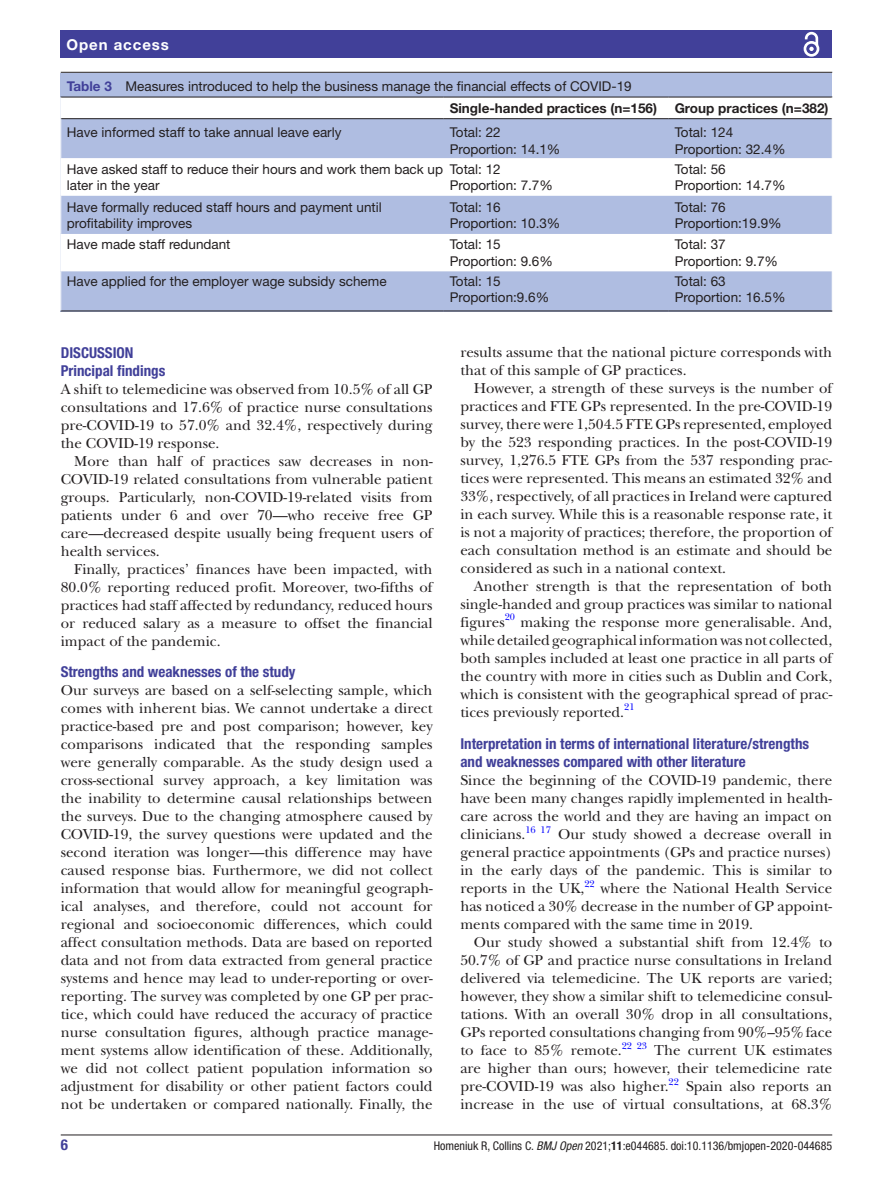
<style>
.page{position:relative;width:893px;height:1191px;background:#fff}
.page>*{position:absolute;margin:0;border:0;box-sizing:border-box;transform-origin:0 0}
.t1{font:15px/18px "New Baskerville";color:#231f20;text-align:justify}
.t2{font:700 condensed 15px/18px "Helvetica Neue LT Std";color:#414099}
.t3{font:700 15px "Helvetica Neue LT Std";letter-spacing:.065em;color:#fff}
.t4{font:13.5px/16.2px "Helvetica Neue LT Std";color:#231f20}
.t5{font:700 13.5px "Helvetica Neue LT Std";color:#231f20}
.t6{font:condensed 12px "Helvetica Neue LT Std";color:#231f20}
.t7{font:9.9px "New Baskerville";color:#00f}
.s1{font-weight:700;color:#414099}
.s2{font-weight:700}
.s3{font-style:italic}
</style>
<div class="page">
<hr style="left:61px;top:1134px;width:771px;height:1px;background:#231f20">
<div style="left:61px;top:31px;width:771px;height:27px;background:#414099"></div>
<svg style="left:803px;top:31px;width:17px;height:26px"></svg>
<div style="left:61px;top:73px;width:771px;height:238px;background:#afbde1"></div>
<hr style="left:61px;top:72px;width:771px;height:1px;background:#231f20">
<div style="left:61px;top:98px;width:771px;height:20px;background:#fff"></div>
<svg style="left:61px;top:119px;width:771px;height:191px"></svg>
<hr style="left:61px;top:97px;width:383px;height:1px;background:#231f20">
<hr style="left:61px;top:118px;width:383px;height:1px;background:#231f20">
<hr style="left:444px;top:97px;width:225px;height:1px;background:#231f20">
<hr style="left:444px;top:118px;width:225px;height:1px;background:#231f20">
<hr style="left:669px;top:97px;width:163px;height:1px;background:#231f20">
<hr style="left:669px;top:118px;width:163px;height:1px;background:#231f20">
<hr style="left:61px;top:310px;width:383px;height:1px;background:#231f20">
<hr style="left:444px;top:310px;width:225px;height:1px;background:#231f20">
<hr style="left:669px;top:310px;width:163px;height:1px;background:#231f20">
<svg style="left:60px;top:97px;width:1px;height:22px"></svg>
<p class="t3" style="left:66px;top:35px;width:104px">Open access</p>
<p class="t4" style="left:450px;top:75px;width:209px;line-height:22px;text-indent:-383px"><span class="s1">Table 3</span> Measures introduced to help the business manage the financial effects of COVID-19<br><span class="s2">Single-handed practices (n=156)</span></p>
<p class="t5" style="left:675px;top:99px;width:155px">Group practices (n=382)</p>
<p class="t4" style="left:67px;top:124px;width:276px">Have informed staff to take annual leave early</p>
<p class="t4" style="left:450px;top:124px;width:112px">Total: 22<br>Proportion: 14.1%</p>
<p class="t4" style="left:675px;top:124px;width:112px">Total: 124<br>Proportion: 32.4%</p>
<p class="t4" style="left:67px;top:161px;width:378px">Have asked staff to reduce their hours and work them back up later in the year</p>
<p class="t4" style="left:450px;top:161px;width:105px">Total: 12<br>Proportion: 7.7%</p>
<p class="t4" style="left:675px;top:161px;width:112px">Total: 56<br>Proportion: 14.7%</p>
<p class="t4" style="left:67px;top:198px;width:317px">Have formally reduced staff hours and payment until profitability improves</p>
<p class="t4" style="left:450px;top:198px;width:112px">Total: 16<br>Proportion: 10.3%</p>
<p class="t4" style="left:675px;top:198px;width:109px">Total: 76<br>Proportion:19.9%</p>
<p class="t4" style="left:67px;top:236px;width:165px">Have made staff redundant</p>
<p class="t4" style="left:450px;top:236px;width:105px">Total: 15<br>Proportion: 9.6%</p>
<p class="t4" style="left:675px;top:236px;width:105px">Total: 37<br>Proportion: 9.7%</p>
<p class="t4" style="left:67px;top:273px;width:321px">Have applied for the employer wage subsidy scheme</p>
<p class="t4" style="left:450px;top:273px;width:101px">Total: 15<br>Proportion:9.6%</p>
<p class="t4" style="left:675px;top:273px;width:112px">Total: 63<br>Proportion: 16.5%</p>
<p class="t2" style="left:61px;top:343px;width:106px">DISCUSSION<br>Principal findings</p>
<p class="t1" style="left:61px;top:380px;width:373px">A shift to telemedicine was observed from 10.5% of all GP consultations and 17.6% of practice nurse consultations pre-COVID-19 to 57.0% and 32.4%, respectively during the COVID-19 response.</p>
<p class="t1" style="left:61px;top:452px;width:373px;text-indent:14px">More than half of practices saw decreases in non-COVID-19 related consultations from vulnerable patient groups. Particularly, non-COVID-19-related visits from patients under 6 and over 70—who receive free GP care—decreased despite usually being frequent users of health services.</p>
<p class="t1" style="left:61px;top:560px;width:373px;text-indent:14px">Finally, practices’ finances have been impacted, with 80.0% reporting reduced profit. Moreover, two-fifths of practices had staff affected by redundancy, reduced hours or reduced salary as a measure to offset the financial impact of the pandemic.</p>
<p class="t2" style="left:61px;top:662px;width:236px">Strengths and weaknesses of the study</p>
<p class="t1" style="left:61px;top:681px;width:373px">Our surveys are based on a self-selecting sample, which comes with inherent bias. We cannot undertake a direct practice-based pre and post comparison; however, key comparisons indicated that the responding samples were generally comparable. As the study design used a cross-sectional survey approach, a key limitation was the inability to determine causal relationships between the surveys. Due to the changing atmosphere caused by COVID-19, the survey questions were updated and the second iteration was longer—this difference may have caused response bias. Furthermore, we did not collect information that would allow for meaningful geograph&shy;ical analyses, and therefore, could not account for regional and socioeconomic differences, which could affect consultation methods. Data are based on reported data and not from data extracted from general practice systems and hence may lead to under-reporting or over&shy;reporting. The survey was completed by one GP per prac&shy;tice, which could have reduced the accuracy of practice nurse consultation figures, although practice manage&shy;ment systems allow identification of these. Additionally, we did not collect patient population information so adjustment for disability or other patient factors could not be undertaken or compared nationally. Finally, the</p>
<p class="t1" style="left:460px;top:343px;width:373px">results assume that the national picture corresponds with that of this sample of GP practices.</p>
<p class="t1" style="left:460px;top:379px;width:373px;text-indent:14px">However, a strength of these surveys is the number of practices and FTE GPs represented. In the pre-COVID-19 survey, there were 1,504.5 FTE GPs represented, employed by the 523 responding practices. In the post-COVID-19 survey, 1,276.5 FTE GPs from the 537 responding prac&shy;tices were represented. This means an estimated 32% and 33%, respectively, of all practices in Ireland were captured in each survey. While this is a reasonable response rate, it is not a majority of practices; therefore, the proportion of each consultation method is an estimate and should be considered as such in a national context.</p>
<p class="t1" style="left:460px;top:577px;width:373px;text-indent:14px">Another strength is that the representation of both single-handed and group practices was similar to national figures</p>
<p class="t7" style="left:505px;top:611px;width:12px">20</p>
<p class="t1" style="left:460px;top:613px;width:373px;text-indent:60px">making the response more generalisable. And, while detailed geographical information was not collected, both samples included at least one practice in all parts of the country with more in cities such as Dublin and Cork, which is consistent with the geographical spread of prac&shy;tices previously reported.</p>
<p class="t7" style="left:624px;top:701px;width:12px">21</p>
<p class="t2" style="left:460px;top:734px;width:350px">Interpretation in terms of international literature/strengths and weaknesses compared with other literature</p>
<p class="t1" style="left:460px;top:771px;width:373px">Since the beginning of the COVID-19 pandemic, there have been many changes rapidly implemented in health&shy;care across the world and they are having an impact on clinicians.</p>
<p class="t7" style="left:525px;top:823px;width:27px">16 17</p>
<p class="t1" style="left:460px;top:825px;width:373px;text-indent:98px">Our study showed a decrease overall in general practice appointments (GPs and practice nurses) in the early days of the pandemic. This is similar to reports in the UK,<sup>22</sup> where the National Health Service has noticed a 30% decrease in the number of GP appoint&shy;ments compared with the same time in 2019.</p>
<p class="t1" style="left:460px;top:933px;width:373px;text-indent:14px">Our study showed a substantial shift from 12.4% to 50.7% of GP and practice nurse consultations in Ireland delivered via telemedicine. The UK reports are varied; however, they show a similar shift to telemedicine consul&shy;tations. With an overall 30% drop in all consultations, GPs reported consultations changing from 90%–95%face to face to 85% remote.<sup>22</sup> <sup>23</sup></p>
<p class="t1" style="left:460px;top:1041px;width:373px;text-indent:194px">The current UK estimates are higher than ours; however, their telemedicine rate pre-COVID-19 was also higher.</p>
<p class="t7" style="left:669px;top:1075px;width:12px">22</p>
<p class="t1" style="left:460px;top:1077px;width:373px;text-align:right">Spain also reports an<br>increase in the use of virtual consultations, at 68.3%</p>
<p class="t2" style="left:61px;top:1135px;width:9px">6</p>
<p class="t6" style="left:434px;top:1138px;width:400px">Homeniuk R, Collins C. <span class="s3">BMJ Open</span> 2021;<span class="s2">11</span>:e044685. doi:10.1136/bmjopen-2020-044685</p>
</div>
